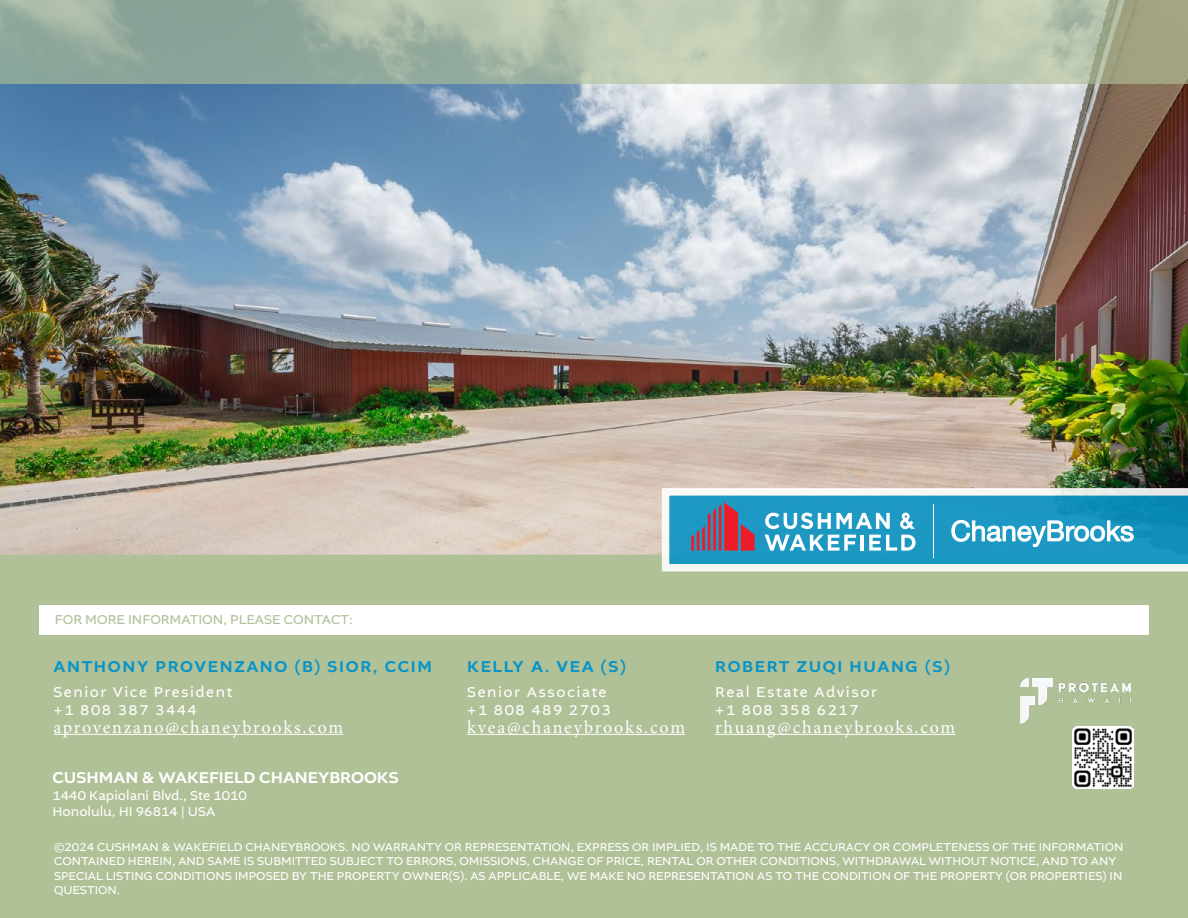
<style>
.page{position:relative;width:1188px;height:918px;background:#fff}
.page>*{position:absolute;margin:0;border:0;box-sizing:border-box;transform-origin:0 0}
.t1{font:18px "Minion Pro";letter-spacing:.095em;color:#fff}
.t2{font:500 16.5px "Altivo";letter-spacing:.1em;color:#0894c6}
.t3{font:500 16.5px "Altivo";color:#fff}
.t4{font:15px/18px "Altivo";letter-spacing:.1em;color:#fff}
.t5{font:13.5px/16.5px "Altivo";color:#fff}
.t6{font:13.5px "Altivo";color:#b0c097}
.t7{font:12px/14.4px "Altivo";color:#fff}
</style>
<div class="page">
<img style="left:0;top:83px;width:1188px;height:472px">
<div style="left:0;top:555px;width:1188px;height:363px;background:#b0c097"></div>
<svg style="left:0;top:0;width:1188px;height:83px;background:#a9b9a5"></svg>
<svg style="left:662px;top:488px;width:526px;height:84px;fill:#1d98c4"></svg>
<hr style="left:933px;top:504px;width:1px;height:53px;background:#fff">
<svg style="left:691px;top:502px;width:64px;height:49px;background:#7a607f"></svg>
<hr style="left:861px;top:535px;width:3px;height:16px;background:#fff">
<svg style="left:869px;top:535px;width:47px;height:16px"></svg>
<svg style="left:765px;top:513px;width:125px;height:16px"></svg>
<svg style="left:765px;top:535px;width:91px;height:16px"></svg>
<svg style="left:900px;top:513px;width:15px;height:16px"></svg>
<svg style="left:951px;top:520px;width:183px;height:28px"></svg>
<div style="left:39px;top:605px;width:1110px;height:30px;background:#fff"></div>
<hr style="left:54px;top:734px;width:289px;height:1px;background:#fff">
<hr style="left:467px;top:734px;width:218px;height:1px;background:#fff">
<hr style="left:715px;top:734px;width:240px;height:1px;background:#fff">
<img style="left:1005px;top:635px;width:141px;height:136px">
<img style="left:1072px;top:727px;width:62px;height:61px">
<p class="t6" style="left:55px;top:611px;width:300px">FOR MORE INFORMATION, PLEASE CONTACT:</p>
<h2 class="t2" style="left:54px;top:656px;width:380px">ANTHONY PROVENZANO (B) SIOR, CCIM</h2>
<p class="t4" style="left:54px;top:683px;width:180px">Senior Vice President +1 808 387 3444</p>
<h1 class="t1" style="left:54px;top:715px;width:291px">aprovenzano@chaneybrooks.com</h1>
<h2 class="t3" style="left:53px;top:767px;width:348px">CUSHMAN &amp; WAKEFIELD CHANEYBROOKS</h2>
<p class="t5" style="left:53px;top:787px;width:196px">1440 Kapiolani Blvd., Ste 1010<br>Honolulu, HI 96814 | USA</p>
<h2 class="t2" style="left:467px;top:656px;width:160px">KELLY A. VEA (S)</h2>
<p class="t4" style="left:467px;top:683px;width:145px">Senior Associate +1 808 489 2703</p>
<h1 class="t1" style="left:467px;top:715px;width:219px">kvea@chaneybrooks.com</h1>
<h2 class="t2" style="left:715px;top:656px;width:236px">ROBERT ZUQI HUANG (S)</h2>
<p class="t4" style="left:715px;top:683px;width:163px">Real Estate Advisor +1 808 358 6217</p>
<h1 class="t1" style="left:715px;top:715px;width:242px">rhuang@chaneybrooks.com</h1>
<p class="t7" style="left:54px;top:840px;width:1071px">©2024 CUSHMAN &amp; WAKEFIELD CHANEYBROOKS. NO WARRANTY OR REPRESENTATION, EXPRESS OR IMPLIED, IS MADE TO THE ACCURACY OR COMPLETENESS OF THE INFORMATION CONTAINED HEREIN, AND SAME IS SUBMITTED SUBJECT TO ERRORS, OMISSIONS, CHANGE OF PRICE, RENTAL OR OTHER CONDITIONS, WITHDRAWAL WITHOUT NOTICE, AND TO ANY SPECIAL LISTING CONDITIONS IMPOSED BY THE PROPERTY OWNER(S). AS APPLICABLE, WE MAKE NO REPRESENTATION AS TO THE CONDITION OF THE PROPERTY (OR PROPERTIES) IN QUESTION.</p>
</div>
